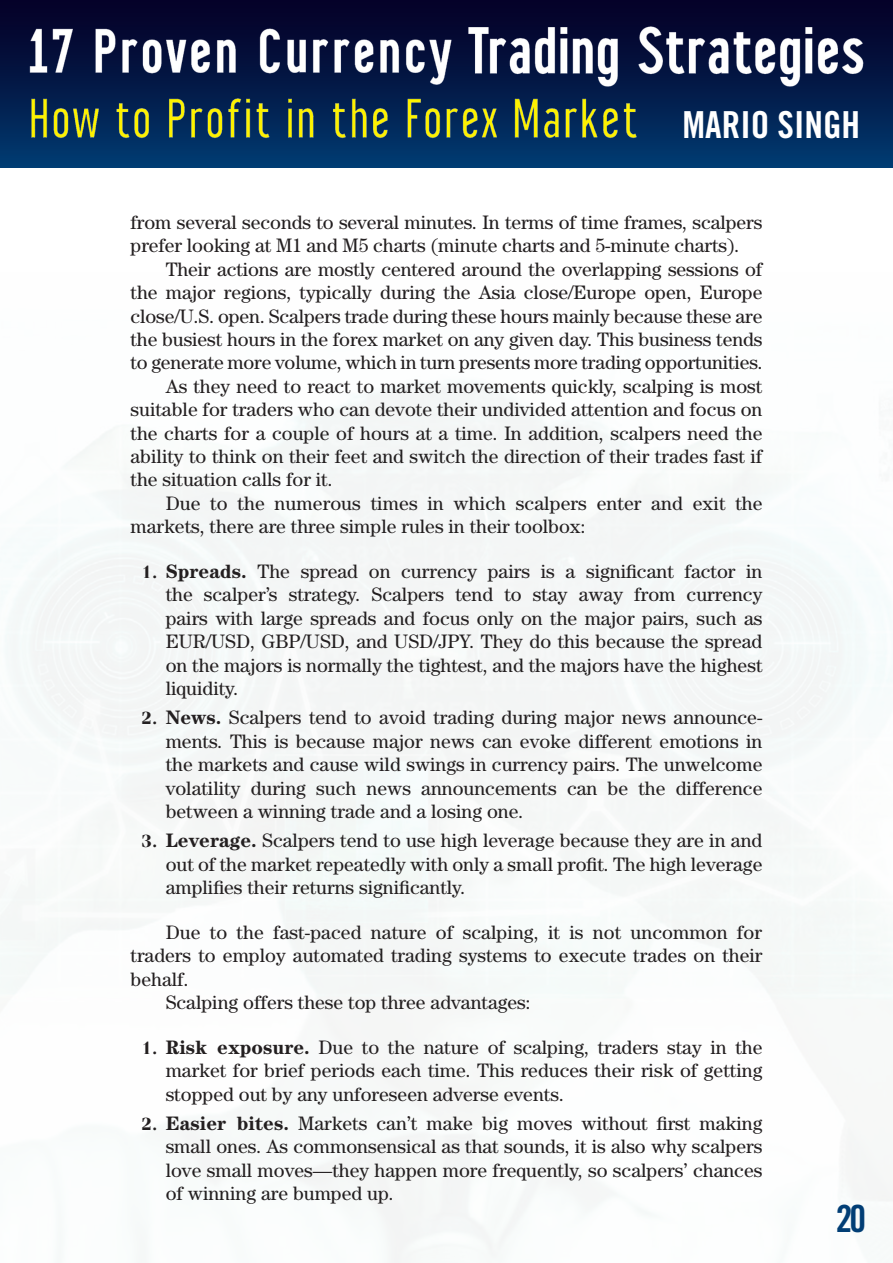
<style>
.page{position:relative;width:893px;height:1263px;background:#fff}
.page>*{position:absolute;margin:0;border:0;box-sizing:border-box;transform-origin:0 0}
.t1{font:37.5px "Trade Gothic LT Std Bd Cn 20";color:#013e75}
.t2{font:37.2px "Trade Gothic LT Std Bd Cn 20";color:#fff}
.t3{font:19.5px/23.4px "Century Std";color:#231f20;text-align:justify}
.s1{font-family:"Fenice Std";font-weight:700;font-size:17.55px}
.s2{font-weight:700}
</style>
<div class="page">
<div style="left:0;top:0;width:893px;height:168px;background:linear-gradient(to bottom,#050022,#00396f)"></div>
<img style="left:0;top:21px;width:462px;height:70px">
<img style="left:462px;top:21px;width:410px;height:78px">
<img style="left:22px;top:78px;width:624px;height:69px">
<h2 class="t2" style="left:682px;top:102px;width:179px">MARIO SINGH</h2>
<p class="t3" style="left:131px;top:210px;width:633px">from several seconds to several minutes. In terms of time frames, scalpers</p>
<p class="t3" style="left:131px;top:234px;width:610px">prefer looking at M1 and M5 charts (minute charts and 5-minute charts).</p>
<p class="t3" style="left:166px;top:257px;width:598px">Their actions are mostly centered around the overlapping sessions of</p>
<p class="t3" style="left:131px;top:280px;width:633px">the major regions, typically during the Asia close/Europe open, Europe</p>
<p class="t3" style="left:131px;top:304px;width:633px">close/U.S. open. Scalpers trade during these hours mainly because these are</p>
<p class="t3" style="left:131px;top:327px;width:633px">the busiest hours in the forex market on any given day. This business tends</p>
<p class="t3" style="left:131px;top:351px;width:634px">to generate more volume, which in turn presents more trading opportunities.</p>
<p class="t3" style="left:166px;top:374px;width:598px">As they need to react to market movements quickly, scalping is most</p>
<p class="t3" style="left:131px;top:397px;width:633px">suitable for traders who can devote their undivided attention and focus on</p>
<p class="t3" style="left:131px;top:421px;width:633px">the charts for a couple of hours at a time. In addition, scalpers need the</p>
<p class="t3" style="left:131px;top:444px;width:633px">ability to think on their feet and switch the direction of their trades fast if</p>
<p class="t3" style="left:131px;top:468px;width:204px">the situation calls for it.</p>
<p class="t3" style="left:166px;top:491px;width:598px">Due to the numerous times in which scalpers enter and exit the</p>
<p class="t3" style="left:131px;top:514px;width:457px">markets, there are three simple rules in their toolbox:</p>
<p class="t3" style="left:166px;top:559px;width:598px;text-indent:-24px"><span class="s1">1.</span> <span class="s2">Spreads.</span> The spread on currency pairs is a significant factor in the scalper ’s strategy. Scalpers tend to stay away from currency pairs with large spreads and focus only on the major pairs, such as EUR/USD, GBP/USD, and USD/JPY. They do this because the spread on the majors is normally the tightest, and the majors have the highest liquidity.</p>
<p class="t3" style="left:166px;top:706px;width:598px;text-indent:-24px"><span class="s1">2.</span> <span class="s2">News.</span> Scalpers tend to avoid trading during major news announce&shy;ments. This is because major news can evoke different emotions in the markets and cause wild swings in currency pairs. The unwelcome volatility during such news announcements can be the difference between a winning trade and a losing one.</p>
<p class="t3" style="left:166px;top:828px;width:598px;text-indent:-24px"><span class="s1">3.</span> <span class="s2">Leverage.</span> Scalpers tend to use high leverage because they are in and out of the market repeatedly with only a small profit. The high leverage amplifies their returns significantly.</p>
<p class="t3" style="left:166px;top:920px;width:598px">Due to the fast-paced nature of scalping, it is not uncommon for</p>
<p class="t3" style="left:131px;top:943px;width:633px">traders to employ automated trading systems to execute trades on their</p>
<p class="t3" style="left:131px;top:967px;width:59px">behalf.</p>
<p class="t3" style="left:166px;top:990px;width:367px">Scalping offers these top three advantages:</p>
<p class="t3" style="left:166px;top:1035px;width:598px;text-indent:-24px"><span class="s1">1.</span> <span class="s2">Risk exposure.</span> Due to the nature of scalping, traders stay in the market for brief periods each time. This reduces their risk of getting stopped out by any unforeseen adverse events.</p>
<p class="t3" style="left:166px;top:1111px;width:598px;text-indent:-24px"><span class="s1">2.</span> <span class="s2">Easier bites.</span> Markets can ’t make big moves without first making small ones. As commonsensical as that sounds, it is also why scalpers love small moves—they happen more frequently, so scalpers’ chances of winning are bumped up.</p>
<h1 class="t1" style="left:836px;top:1195px;width:32px">20</h1>
</div>
